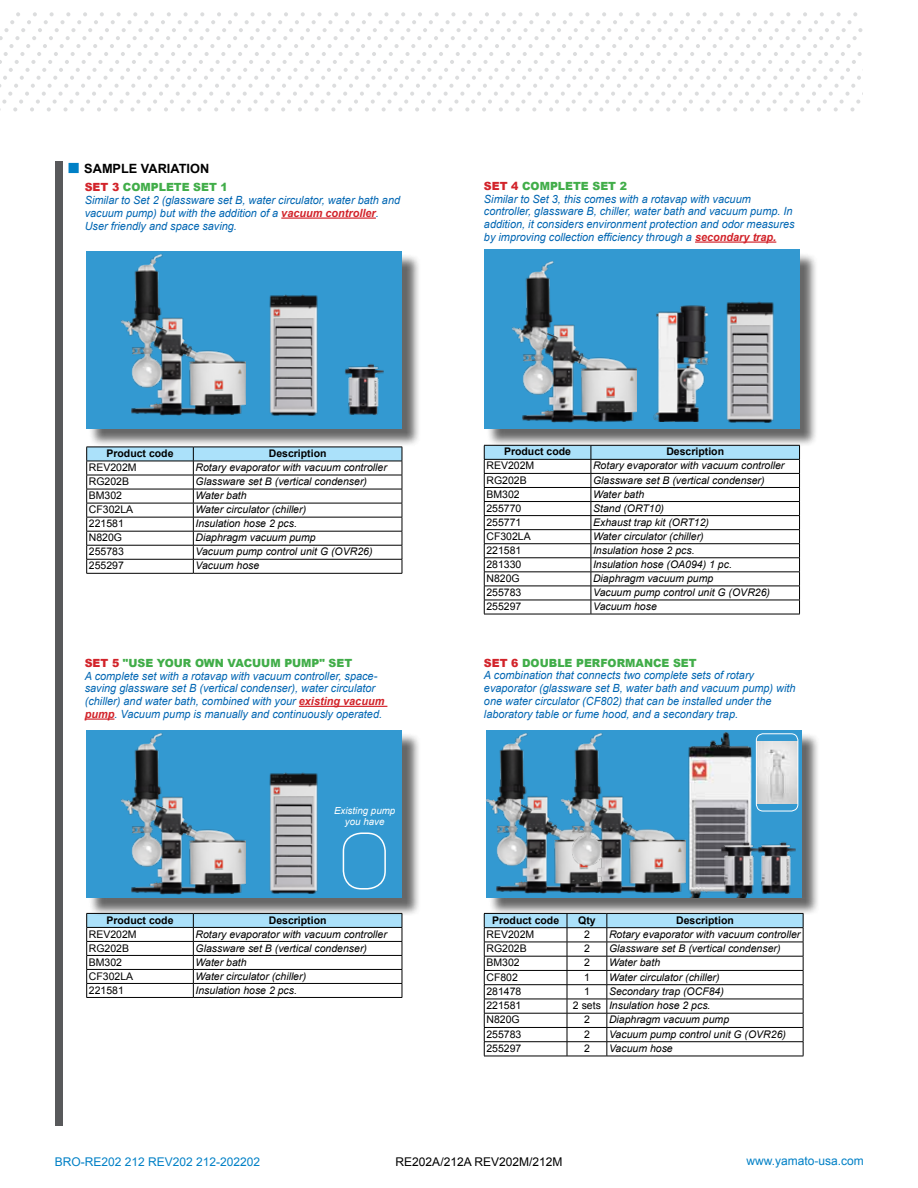
<style>
.page{position:relative;width:918px;height:1188px;background:#fff}
.page>*{position:absolute;margin:0;border:0;box-sizing:border-box;transform-origin:0 0}
.t1{font:700 12.75px "Arial";color:#000}
.t2{font:12px "Arial";color:#0080c6}
.t3{font:12px "Arial";color:#000}
.t4{font:italic 11.25px/12.8px "Arial";color:#0066b3}
.t5{font:italic 10.5px "Arial";color:#000}
.t6{font:10.5px "Arial";color:#000}
.t7{font:700 10.5px "Arial";color:#000}
.t8{font:italic 9.75px/10.5px "Arial";color:#fff;text-align:center}
.s1{font-weight:900;font-style:normal;color:#d2232a}
.s2{font-weight:900;font-style:normal;color:#41ad49}
.s3{font-weight:700;color:#d2232a}
.s4{font-style:normal}
</style>
<div class="page">
<svg style="left:0;top:12px;width:862px;height:99px"></svg>
<div style="left:55px;top:161px;width:8px;height:965px;background:#58595b"></div>
<svg style="left:86px;top:447px;width:317px;height:126px"></svg>
<hr style="left:86px;top:573px;width:107px;height:1px;background:#000">
<hr style="left:193px;top:573px;width:209px;height:1px;background:#000">
<div style="left:69px;top:163px;width:10px;height:10px;background:#0080c6;border:2px solid #0080c6"></div>
<svg style="left:484px;top:445px;width:316px;height:169px"></svg>
<hr style="left:484px;top:614px;width:107px;height:1px;background:#000">
<hr style="left:591px;top:614px;width:209px;height:1px;background:#000">
<hr style="left:695px;top:242px;width:81px;height:1px;background:#d2232a">
<hr style="left:281px;top:218px;width:95px;height:1px;background:#d2232a">
<svg style="left:86px;top:913px;width:317px;height:84px"></svg>
<hr style="left:86px;top:997px;width:107px;height:1px;background:#000">
<hr style="left:193px;top:997px;width:209px;height:1px;background:#000">
<hr style="left:299px;top:706px;width:88px;height:1px;background:#d2232a">
<svg style="left:85px;top:719px;width:29px;height:1px"></svg>
<svg style="left:484px;top:913px;width:320px;height:143px"></svg>
<hr style="left:484px;top:1056px;width:83px;height:1px;background:#000">
<hr style="left:567px;top:1056px;width:40px;height:1px;background:#000">
<hr style="left:607px;top:1056px;width:196px;height:1px;background:#000">
<div style="left:89px;top:254px;width:332px;height:194px;background:#000;opacity:.75"></div>
<div style="left:86px;top:251px;width:316px;height:178px;background:#3399d1"></div>
<img style="left:121px;top:254px;width:124px;height:162px">
<img style="left:269px;top:294px;width:49px;height:122px">
<img style="left:344px;top:364px;width:40px;height:51px">
<div style="left:486px;top:252px;width:332px;height:196px;background:#000;opacity:.75"></div>
<div style="left:484px;top:250px;width:316px;height:179px;background:#3399d1"></div>
<img style="left:726px;top:301px;width:48px;height:122px">
<img style="left:653px;top:305px;width:56px;height:117px">
<img style="left:512px;top:261px;width:125px;height:162px">
<div style="left:89px;top:732px;width:332px;height:185px;background:#000;opacity:.75"></div>
<div style="left:86px;top:730px;width:316px;height:168px;background:#3399d1"></div>
<img style="left:121px;top:733px;width:124px;height:162px">
<img style="left:269px;top:772px;width:49px;height:122px">
<div style="left:343px;top:832px;width:43px;height:58px;border:2px solid #fff;border-radius:18px"></div>
<div style="left:488px;top:732px;width:332px;height:185px;background:#000;opacity:.75"></div>
<div style="left:486px;top:730px;width:315px;height:168px;background:#3399d1"></div>
<img style="left:486px;top:733px;width:73px;height:161px">
<img style="left:559px;top:733px;width:122px;height:161px">
<img style="left:681px;top:733px;width:78px;height:165px">
<img style="left:718px;top:838px;width:38px;height:56px">
<img style="left:756px;top:838px;width:40px;height:56px">
<img style="left:758px;top:741px;width:38px;height:63px">
<div style="left:756px;top:733px;width:42px;height:78px;border:1px solid #fff;border-radius:7px"></div>
<p class="t1" style="left:84px;top:160px;width:126px">SAMPLE VARIATION</p>
<p class="t4" style="left:85px;top:181px;width:317px"><span class="s1">SET 3</span> <span class="s2">COMPLETE SET 1<br></span>Similar to Set 2 (glassware set B, water circulator, water bath and vacuum pump) but with the addition of a <span class="s3">vacuum controller</span>.<br>User friendly and space saving.</p>
<p class="t7" style="left:106px;top:446px;width:69px">Product code</p>
<p class="t7" style="left:269px;top:446px;width:59px">Description</p>
<p class="t6" style="left:89px;top:461px;width:49px">REV202M</p>
<p class="t5" style="left:196px;top:461px;width:193px">Rotary evaporator with vacuum controller</p>
<p class="t6" style="left:89px;top:475px;width:42px">RG202B</p>
<p class="t5" style="left:196px;top:475px;width:173px">Glassware set B (vertical condenser)</p>
<p class="t6" style="left:89px;top:489px;width:35px">BM302</p>
<p class="t5" style="left:196px;top:489px;width:53px">Water bath</p>
<p class="t6" style="left:89px;top:503px;width:46px">CF302LA</p>
<p class="t5" style="left:196px;top:503px;width:112px">Water circulator (chiller)</p>
<p class="t6" style="left:89px;top:517px;width:37px">221581</p>
<p class="t5" style="left:196px;top:517px;width:103px">Insulation hose 2 pcs.</p>
<p class="t6" style="left:89px;top:531px;width:35px">N820G</p>
<p class="t5" style="left:196px;top:531px;width:122px">Diaphragm vacuum pump</p>
<p class="t6" style="left:89px;top:545px;width:37px">255783</p>
<p class="t5" style="left:196px;top:545px;width:179px">Vacuum pump control unit G (OVR26)</p>
<p class="t6" style="left:89px;top:559px;width:37px">255297</p>
<p class="t5" style="left:196px;top:559px;width:65px">Vacuum hose</p>
<p class="t4" style="left:484px;top:180px;width:312px"><span class="s1">SET 4</span> <span class="s2">COMPLETE SET 2<br></span>Similar to Set 3, this comes with a rotavap with vacuum controller, glassware B, chiller, water bath and vacuum pump. In addition, it considers environment protection and odor measures by improving collection efficiency through a <span class="s3">secondary trap.</span></p>
<p class="t7" style="left:504px;top:445px;width:69px">Product code</p>
<p class="t7" style="left:666px;top:445px;width:59px">Description</p>
<p class="t6" style="left:486px;top:459px;width:49px">REV202M</p>
<p class="t5" style="left:593px;top:459px;width:193px">Rotary evaporator with vacuum controller</p>
<p class="t6" style="left:486px;top:473px;width:42px">RG202B</p>
<p class="t5" style="left:593px;top:473px;width:173px">Glassware set B (vertical condenser)</p>
<p class="t6" style="left:486px;top:487px;width:35px">BM302</p>
<p class="t5" style="left:593px;top:487px;width:53px">Water bath</p>
<p class="t6" style="left:486px;top:501px;width:37px">255770</p>
<p class="t5" style="left:593px;top:501px;width:73px">Stand (ORT10)</p>
<p class="t6" style="left:486px;top:515px;width:37px">255771</p>
<p class="t5" style="left:593px;top:515px;width:117px">Exhaust trap kit (ORT12)</p>
<p class="t6" style="left:486px;top:529px;width:46px">CF302LA</p>
<p class="t5" style="left:593px;top:529px;width:112px">Water circulator (chiller)</p>
<p class="t6" style="left:486px;top:543px;width:37px">221581</p>
<p class="t5" style="left:593px;top:543px;width:103px">Insulation hose 2 pcs.</p>
<p class="t6" style="left:486px;top:557px;width:37px">281330</p>
<p class="t5" style="left:593px;top:557px;width:140px">Insulation hose (OA094) 1 pc.</p>
<p class="t6" style="left:486px;top:571px;width:35px">N820G</p>
<p class="t5" style="left:593px;top:571px;width:122px">Diaphragm vacuum pump</p>
<p class="t6" style="left:486px;top:585px;width:37px">255783</p>
<p class="t5" style="left:593px;top:586px;width:179px">Vacuum pump control unit G (OVR26)</p>
<p class="t6" style="left:486px;top:599px;width:37px">255297</p>
<p class="t5" style="left:593px;top:600px;width:65px">Vacuum hose</p>
<p class="t4" style="left:85px;top:657px;width:301px"><span class="s1">SET 5</span> <span class="s2">"USE YOUR OWN VACUUM PUMP" SET<br></span>A complete set with a rotavap with vacuum controller, space&shy;saving glassware set B (vertical condenser), water circulator (chiller) and water bath, combined with your <span class="s3">existing vacuum pump</span>. Vacuum pump is manually and continuously operated.</p>
<p class="t4" style="left:484px;top:657px;width:313px"><span class="s1">SET 6</span> <span class="s2">DOUBLE PERFORMANCE SET<br></span>A combination that connects two complete sets of rotary evaporator (glassware set B, water bath and vacuum pump) with one water circulator (CF802) that can be installed under the laboratory table or fume hood, and a secondary trap.</p>
<p class="t8" style="left:334px;top:806px;width:63px">Existing pump you have</p>
<p class="t7" style="left:106px;top:913px;width:69px">Product code</p>
<p class="t7" style="left:269px;top:913px;width:59px">Description</p>
<p class="t6" style="left:89px;top:927px;width:49px">REV202M</p>
<p class="t5" style="left:196px;top:927px;width:193px">Rotary evaporator with vacuum controller</p>
<p class="t6" style="left:89px;top:941px;width:42px">RG202B</p>
<p class="t5" style="left:196px;top:941px;width:173px">Glassware set B (vertical condenser)</p>
<p class="t6" style="left:89px;top:955px;width:35px">BM302</p>
<p class="t5" style="left:196px;top:955px;width:53px">Water bath</p>
<p class="t6" style="left:89px;top:969px;width:46px">CF302LA</p>
<p class="t5" style="left:196px;top:969px;width:112px">Water circulator (chiller)</p>
<p class="t6" style="left:89px;top:983px;width:37px">221581</p>
<p class="t5" style="left:196px;top:983px;width:103px">Insulation hose 2 pcs.</p>
<p class="t7" style="left:492px;top:913px;width:69px">Product code</p>
<p class="t7" style="left:578px;top:913px;width:19px">Qty</p>
<p class="t7" style="left:676px;top:913px;width:59px">Description</p>
<p class="t6" style="left:486px;top:927px;width:49px">REV202M</p>
<p class="t6" style="left:584px;top:927px;width:7px">2</p>
<p class="t5" style="left:609px;top:927px;width:193px">Rotary evaporator with vacuum controller</p>
<p class="t6" style="left:486px;top:942px;width:42px">RG202B</p>
<p class="t6" style="left:584px;top:942px;width:7px">2</p>
<p class="t5" style="left:609px;top:942px;width:173px">Glassware set B (vertical condenser)</p>
<p class="t6" style="left:486px;top:956px;width:35px">BM302</p>
<p class="t6" style="left:584px;top:956px;width:7px">2</p>
<p class="t5" style="left:609px;top:956px;width:53px">Water bath</p>
<p class="t6" style="left:486px;top:970px;width:33px">CF802</p>
<p class="t6" style="left:584px;top:970px;width:7px">1</p>
<p class="t5" style="left:609px;top:970px;width:112px">Water circulator (chiller)</p>
<p class="t6" style="left:486px;top:984px;width:37px">281478</p>
<p class="t6" style="left:584px;top:984px;width:7px">1</p>
<p class="t5" style="left:609px;top:984px;width:116px">Secondary trap (OCF84)</p>
<p class="t6" style="left:486px;top:999px;width:37px">221581</p>
<p class="t5" style="left:573px;top:999px;width:139px"><span class="s4">2 sets</span> Insulation hose 2 pcs.</p>
<p class="t6" style="left:486px;top:1013px;width:35px">N820G</p>
<p class="t6" style="left:584px;top:1013px;width:7px">2</p>
<p class="t5" style="left:609px;top:1013px;width:122px">Diaphragm vacuum pump</p>
<p class="t6" style="left:486px;top:1027px;width:37px">255783</p>
<p class="t6" style="left:584px;top:1027px;width:7px">2</p>
<p class="t5" style="left:609px;top:1027px;width:179px">Vacuum pump control unit G (OVR26)</p>
<p class="t6" style="left:486px;top:1041px;width:37px">255297</p>
<p class="t6" style="left:584px;top:1041px;width:7px">2</p>
<p class="t5" style="left:609px;top:1041px;width:65px">Vacuum hose</p>
<p class="t2" style="left:55px;top:1154px;width:207px">BRO-RE202 212 REV202 212-202202</p>
<p class="t3" style="left:396px;top:1154px;width:168px">RE202A/212A REV202M/212M</p>
<p class="t2" style="left:747px;top:1153px;width:119px">www.yamato-usa.com</p>
</div>
